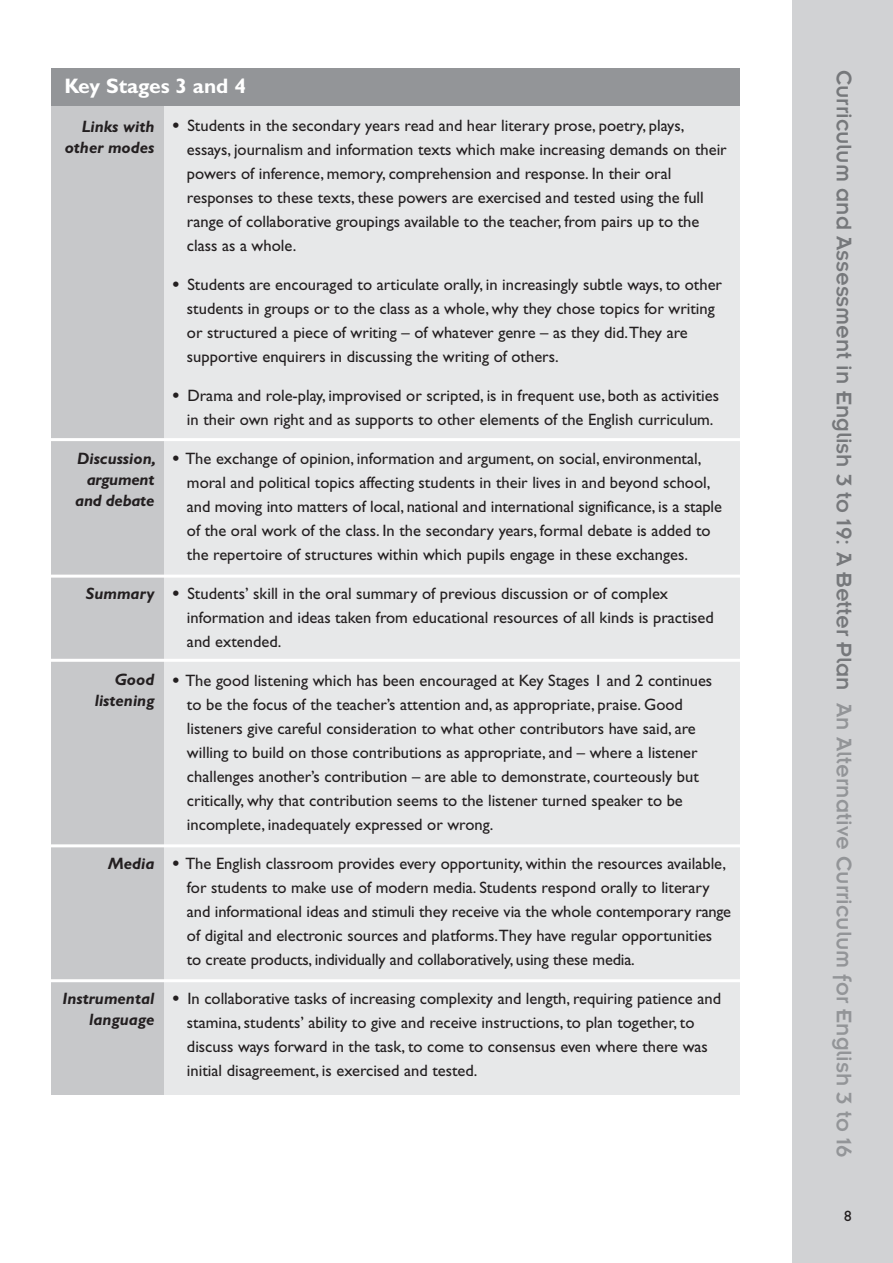
<style>
.page{position:relative;width:893px;height:1263px;background:#fff}
.page>*{position:absolute;margin:0;border:0;box-sizing:border-box;transform-origin:0 0}
.t1{font:23.25px "Insignia";color:#76787b}
.t2{font:700 21px "Gill Sans";color:#fff}
.t3{font:16.5px/24px "Gill Sans";color:#231f20}
.t4{font:italic 700 16.5px/21px "Gill Sans";color:#231f20;text-align:right}
.t5{font:15px "Gill Sans";color:#231f20}
.s1{font-weight:800}
.s2{color:#939598}
</style>
<div class="page">
<div style="left:792px;top:0;width:101px;height:1263px;background:#d1d2d4"></div>
<div style="left:51px;top:68px;width:689px;height:141px;background:#939598"></div>
<div style="left:51px;top:106px;width:689px;height:988px;background:#e7e8e9"></div>
<div style="left:51px;top:106px;width:113px;height:988px;background:#c7c8ca"></div>
<hr style="left:39px;top:438px;width:718px;height:3px;background:#fff">
<hr style="left:38px;top:575px;width:718px;height:3px;background:#fff">
<hr style="left:38px;top:659px;width:718px;height:3px;background:#fff">
<hr style="left:38px;top:844px;width:718px;height:3px;background:#fff">
<hr style="left:38px;top:979px;width:718px;height:3px;background:#fff">
<p class="t2" style="left:64px;top:78px;width:183px">Key Stages 3 and 4</p>
<p class="t3" style="left:187px;top:115px;width:541px;text-indent:-15px"><span class="s1">•</span> Students in the secondary years read and hear literary prose, poetry, plays, essays, journalism and information texts which make increasing demands on their powers of inference, memory, comprehension and response. In their oral responses to these texts, these powers are exercised and tested using the full range of collaborative groupings available to the teacher, from pairs up to the class as a whole.</p>
<p class="t3" style="left:187px;top:274px;width:537px;text-indent:-15px"><span class="s1">•</span> Students are encouraged to articulate orally, in increasingly subtle ways, to other students in groups or to the class as a whole, why they chose topics for writing or structured a piece of writing – of whatever genre – as they did.They are supportive enquirers in discussing the writing of others.</p>
<p class="t3" style="left:172px;top:385px;width:549px;text-align:center"><span class="s1">•</span> Drama and role-play, improvised or scripted, is in frequent use, both as activities in their own right and as supports to other elements of the English curriculum.</p>
<p class="t3" style="left:187px;top:448px;width:537px;text-indent:-15px"><span class="s1">•</span> The exchange of opinion, information and argument, on social, environmental, moral and political topics affecting students in their lives in and beyond school, and moving into matters of local, national and international significance, is a staple of the oral work of the class. In the secondary years, formal debate is added to the repertoire of structures within which pupils engage in these exchanges.</p>
<p class="t3" style="left:187px;top:583px;width:528px;text-indent:-15px"><span class="s1">•</span> Students’ skill in the oral summary of previous discussion or of complex information and ideas taken from educational resources of all kinds is practised and extended.</p>
<p class="t3" style="left:187px;top:670px;width:527px;text-indent:-15px"><span class="s1">•</span> The good listening which has been encouraged at Key Stages 1 and 2 continues to be the focus of the teacher’s attention and, as appropriate, praise. Good listeners give careful consideration to what other contributors have said, are willing to build on those contributions as appropriate, and – where a listener challenges another’s contribution – are able to demonstrate, courteously but critically, why that contribution seems to the listener turned speaker to be incomplete, inadequately expressed or wrong.</p>
<p class="t3" style="left:187px;top:853px;width:546px;text-indent:-15px"><span class="s1">•</span> The English classroom provides every opportunity, within the resources available, for students to make use of modern media. Students respond orally to literary and informational ideas and stimuli they receive via the whole contemporary range of digital and electronic sources and platforms.They have regular opportunities<br>to create products, individually and collaboratively, using these media.</p>
<p class="t3" style="left:187px;top:988px;width:536px;text-indent:-15px"><span class="s1">•</span> In collaborative tasks of increasing complexity and length, requiring patience and stamina, students’ ability to give and receive instructions, to plan together, to discuss ways forward in the task, to come to consensus even where there was initial disagreement, is exercised and tested.</p>
<p class="t4" style="left:65px;top:117px;width:91px">Links with other modes</p>
<p class="t4" style="left:75px;top:449px;width:82px">Discussion, argument and debate</p>
<p class="t4" style="left:86px;top:584px;width:70px">Summary</p>
<p class="t4" style="left:95px;top:670px;width:61px">Good listening</p>
<p class="t4" style="left:108px;top:854px;width:48px">Media</p>
<p class="t4" style="left:63px;top:989px;width:93px">Instrumental language</p>
<h1 class="t1" style="left:851px;top:70px;width:1090px;rotate:90deg">Curriculum and Assessment in English 3 to 19: A Better Plan <span class="s2">An Alternative Curriculum for English 3 to 16</span></h1>
<p class="t5" style="left:844px;top:1210px;width:9px">8</p>
</div>
